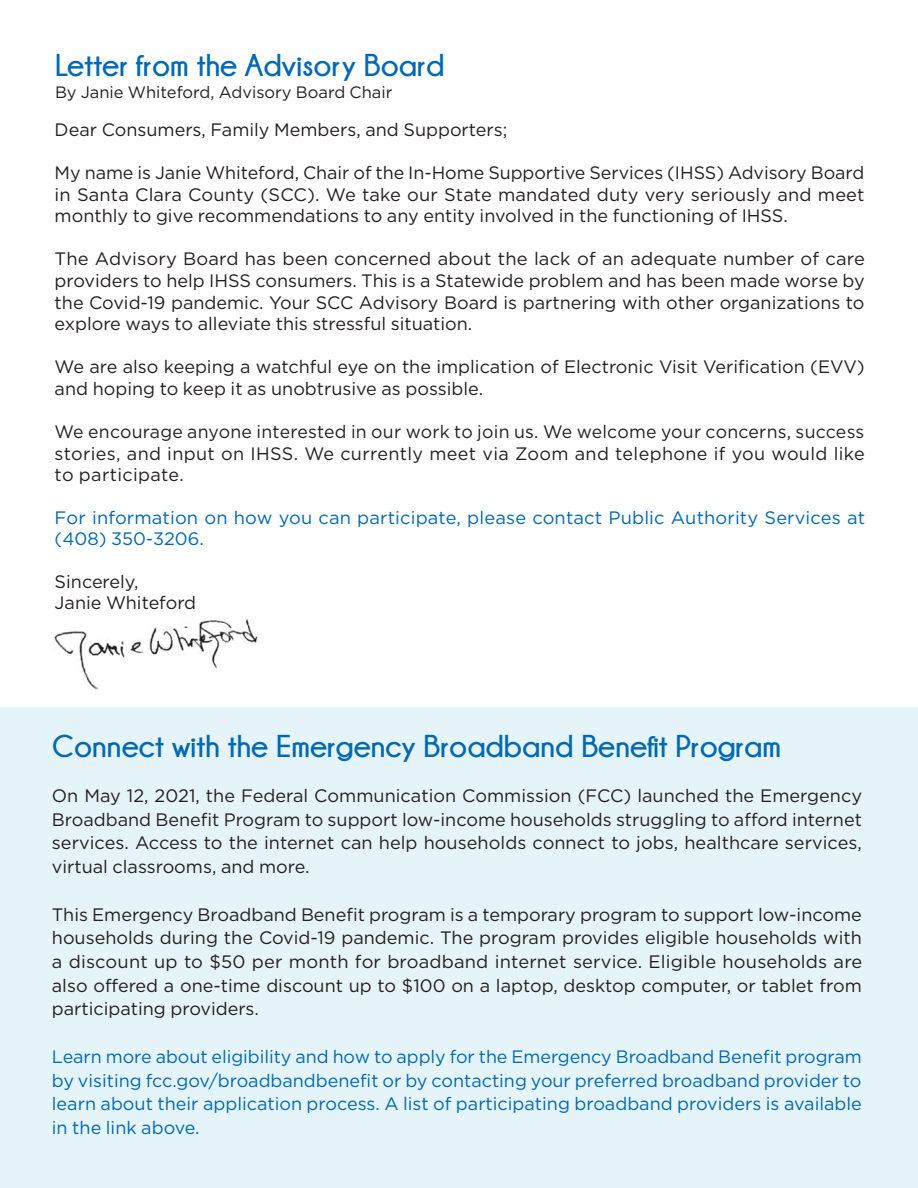
<style>
.page{position:relative;width:918px;height:1188px;background:#fff}
.page>*{position:absolute;margin:0;border:0;box-sizing:border-box;transform-origin:0 0}
.Page_title__Blue{font:700 31.5px "Champagne&Limousines";color:#0168b3}
.main_text{font:18px/21.6px "Gotham";color:#231f20;text-align:justify}
.byline{font:18px/23.7px "Gotham";color:#0168b3}
.author{font:16.5px "Gotham";color:#231f20}
</style>
<div class="page">
<div style="left:0;top:707px;width:918px;height:481px;background:#e4f4f9"></div>
<img style="left:54px;top:619px;width:204px;height:71px">
<p class="Page_title__Blue" style="left:55px;top:48px;width:391px">Letter from the Advisory Board</p>
<p class="author" style="left:55px;top:81px;width:339px">By Janie Whiteford, Advisory Board Chair</p>
<p class="main_text" style="left:55px;top:118px;width:454px">Dear Consumers, Family Members, and Supporters;</p>
<p class="main_text" style="left:55px;top:162px;width:811px">My name is Janie Whiteford, Chair of the In-Home Supportive Services (IHSS) Advisory Board in Santa Clara County (SCC). We take our State mandated duty very seriously and meet monthly to give recommendations to any entity involved in the functioning of IHSS.</p>
<p class="main_text" style="left:55px;top:248px;width:812px">The Advisory Board has been concerned about the lack of an adequate number of care providers to help IHSS consumers. This is a Statewide problem and has been made worse by the Covid-19 pandemic. Your SCC Advisory Board is partnering with other organizations to explore ways to alleviate this stressful situation.</p>
<p class="main_text" style="left:55px;top:356px;width:812px">We are also keeping a watchful eye on the implication of Electronic Visit Verification (EVV) and hoping to keep it as unobtrusive as possible.</p>
<p class="main_text" style="left:55px;top:421px;width:812px">We encourage anyone interested in our work to join us. We welcome your concerns, success stories, and input on IHSS. We currently meet via Zoom and telephone if you would like to participate.</p>
<p class="byline" style="left:55px;top:507px;width:812px;line-height:21px">For information on how you can participate, please contact Public Authority Services at (408) 350-3206.</p>
<p class="main_text" style="left:55px;top:570px;width:85px">Sincerely,</p>
<p class="main_text" style="left:55px;top:592px;width:143px">Janie Whiteford</p>
<p class="Page_title__Blue" style="left:52px;top:729px;width:730px">Connect with the Emergency Broadband Benefit Program</p>
<p class="main_text" style="left:52px;top:783px;width:812px;line-height:23.7px">On May 12, 2021, the Federal Communication Commission (FCC) launched the Emergency Broadband Benefit Program to support low-income households struggling to afford internet services. Access to the internet can help households connect to jobs, healthcare services, virtual classrooms, and more.</p>
<p class="main_text" style="left:52px;top:902px;width:812px;line-height:23.7px">This Emergency Broadband Benefit program is a temporary program to support low-income households during the Covid-19 pandemic. The program provides eligible households with a discount up to $50 per month for broadband internet service. Eligible households are also offered a one-time discount up to $100 on a laptop, desktop computer, or tablet from participating providers.</p>
<p class="byline" style="left:52px;top:1044px;width:812px;text-align:justify">Learn more about eligibility and how to apply for the Emergency Broadband Benefit program by visiting fcc.gov/broadbandbenefit or by contacting your preferred broadband provider to learn about their application process. A list of participating broadband providers is available in the link above.</p>
</div>
